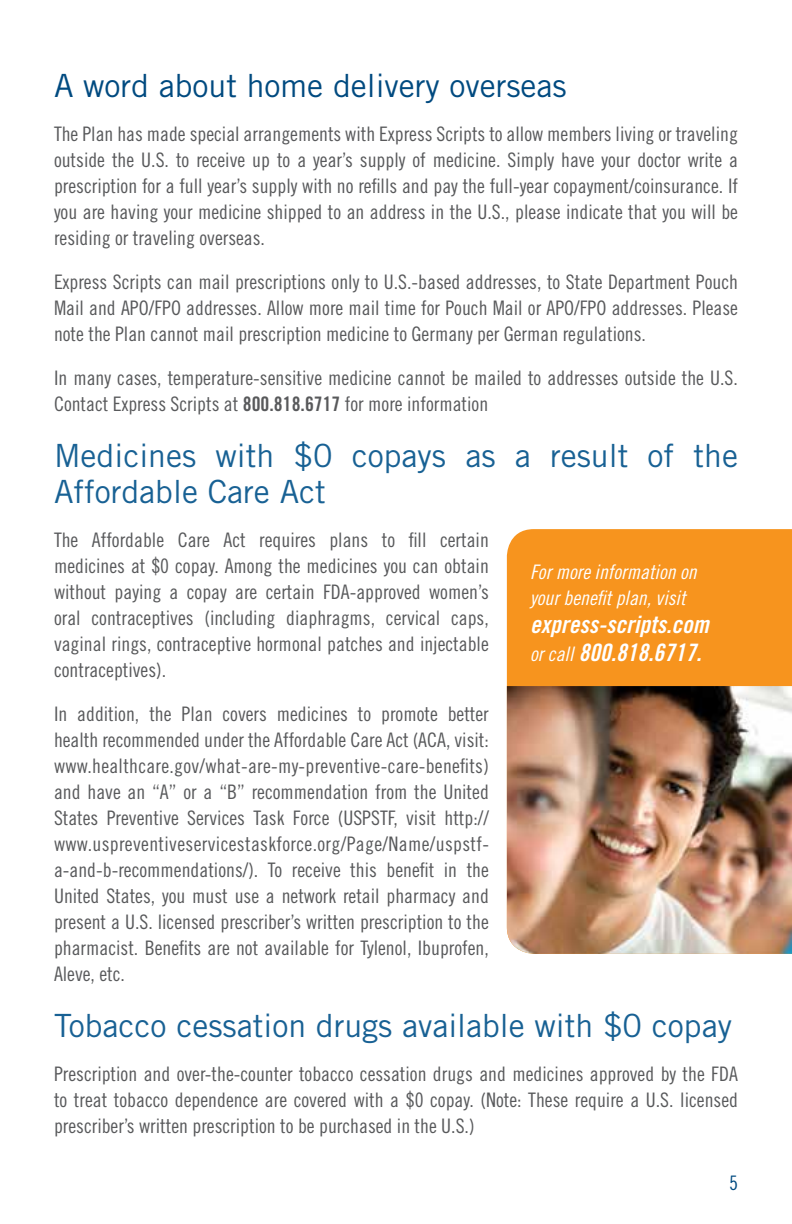
<style>
.page{position:relative;width:792px;height:1224px;background:#fff}
.page>*{position:absolute;margin:0;border:0;box-sizing:border-box;transform-origin:0 0}
.t1{font:32px/36px "Trade Gothic";color:#186194}
.t2{font:32px "Trade Gothic";color:#004a80}
.t3{font:24px/28px "Trade Gothic Bold Cond Twenty Obl";color:#fff}
.t4{font:20px/26px "Trade Gothic Cond Eighteen";color:#58595b;text-align:justify}
.t5{font:20px/26px "Trade Gothic Cond Eighteen Obl";color:#fff}
.t6{font:20px "Trade Gothic Cond Eighteen";color:#004a80}
.s1{font-family:"Trade Gothic Bold Cond Twenty"}
.s2{font-family:"Trade Gothic Cond Eighteen Obl";font-size:20px}
</style>
<div class="page">
<div style="left:507px;top:529px;width:285px;height:157px;background:#f7941e"></div>
<img style="left:507px;top:686px;width:285px;height:268px">
<h1 class="t2" style="left:54px;top:66px;width:514px">A word about home delivery overseas</h1>
<p class="t4" style="left:54px;top:120px;width:686px">The Plan has made special arrangements with Express Scripts to allow members living or traveling outside the U.S. to receive up to a year’s supply of medicine. Simply have your doctor write a prescription for a full year’s supply with no refills and pay the full-year copayment/coinsurance. If you are having your medicine shipped to an address in the U.S., please indicate that you will be residing or traveling overseas.</p>
<p class="t4" style="left:54px;top:268px;width:686px">Express Scripts can mail prescriptions only to U.S.-based addresses, to State Department Pouch Mail and APO/FPO addresses. Allow more mail time for Pouch Mail or APO/FPO addresses. Please note the Plan cannot mail prescription medicine to Germany per German regulations.</p>
<p class="t4" style="left:54px;top:364px;width:685px">In many cases, temperature-sensitive medicine cannot be mailed to addresses outside the U.S.<br>Contact Express Scripts at <span class="s1">800.818.6717</span> for more information</p>
<h1 class="t1" style="left:54px;top:437px;width:685px">Medicines with $0 copays as a result of the<br>Affordable Care Act</h1>
<p class="t4" style="left:54px;top:526px;width:436px">The Affordable Care Act requires plans to fill certain medicines at $0 copay. Among the medicines you can obtain without paying a copay are certain FDA-approved women’s oral contraceptives (including diaphragms, cervical caps, vaginal rings, contraceptive hormonal patches and injectable contraceptives).</p>
<p class="t4" style="left:54px;top:700px;width:437px">In addition, the Plan covers medicines to promote better health recommended under the Affordable Care Act (ACA, visit: www.healthcare.gov/what-are-my-preventive-care-benefits) and have an “A” or a “B” recommendation from the United States Preventive Services Task Force (USPSTF, visit http:// www.uspreventiveservicestaskforce.org/Page/Name/uspstf&shy;a-and-b-recommendations/). To receive this benefit in the United States, you must use a network retail pharmacy and present a U.S. licensed prescriber’s written prescription to the pharmacist. Benefits are not available for Tylenol, Ibuprofen, Aleve, etc.</p>
<h1 class="t1" style="left:54px;top:1007px;width:679px">Tobacco cessation drugs available with $0 copay</h1>
<p class="t4" style="left:54px;top:1060px;width:686px">Prescription and over-the-counter tobacco cessation drugs and medicines approved by the FDA to treat tobacco dependence are covered with a $0 copay. (Note: These require a U.S. licensed prescriber’s written prescription to be purchased in the U.S.)</p>
<p class="t6" style="left:729px;top:1171px;width:10px">5</p>
<p class="t5" style="left:530px;top:559px;width:168px">For more information on your benefit plan, visit</p>
<p class="t3" style="left:530px;top:611px;width:180px">express-scripts.com <span class="s2">or call</span> 800.818.6717.</p>
</div>
